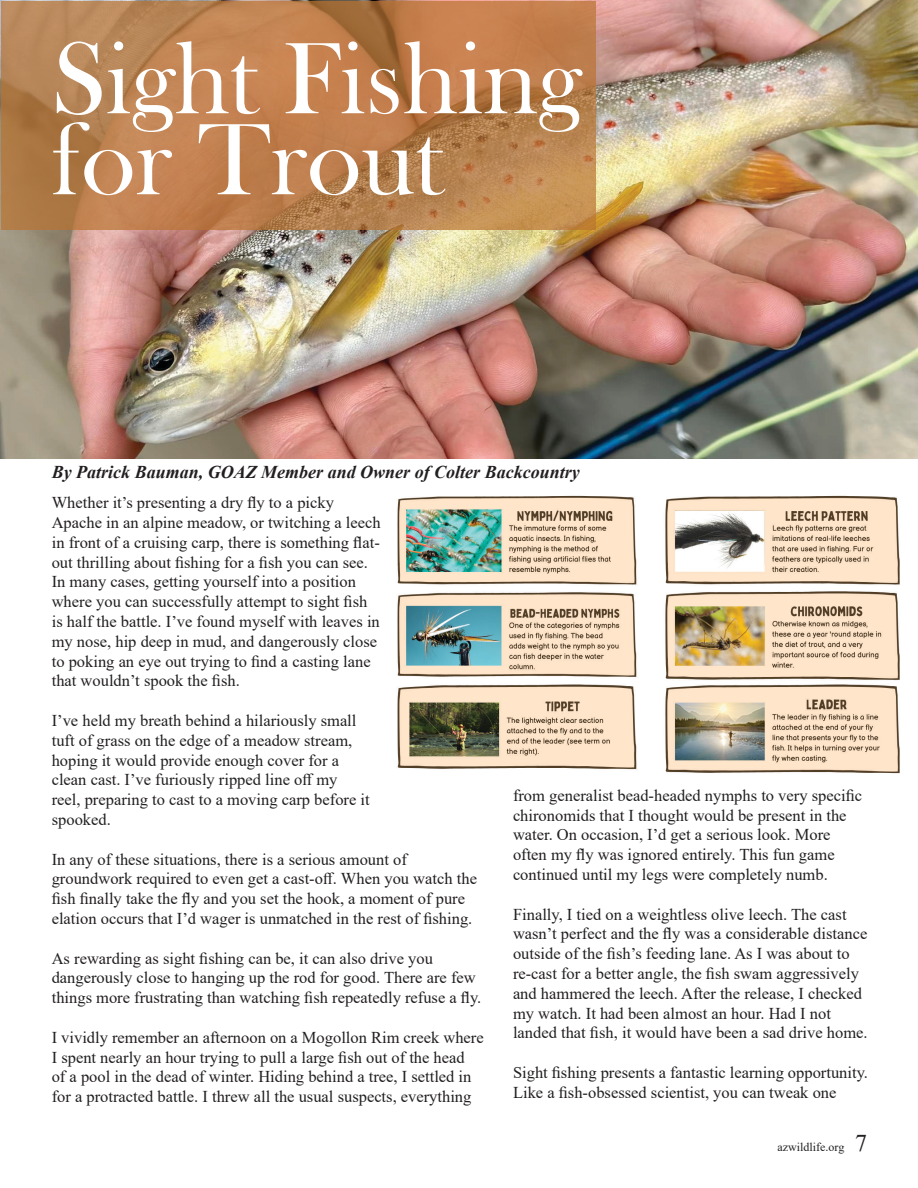
<style>
.page{position:relative;width:918px;height:1188px;background:#fff}
.page>*{position:absolute;margin:0;border:0;box-sizing:border-box;transform-origin:0 0}
.t1{font:105px/81px "Bask Old Face";color:#fff}
.t2{font:24px "Times New Roman";color:#231f20}
.t3{font:italic 700 18px "Times New Roman";color:#231f20}
.t4{font:16.5px/19.8px "Times New Roman";color:#231f20}
.t5{font:12px "Times New Roman";color:#231f20}
</style>
<div class="page">
<img style="left:0;top:0;width:918px;height:459px">
<svg style="left:1px;top:1px;width:595px;height:229px;background:#bb804e"></svg>
<img style="left:397px;top:495px;width:503px;height:279px">
<p class="t1" style="left:52px;top:40px;width:531px">Sight Fishing for Trout</p>
<p class="t3" style="left:52px;top:459px;width:530px">By Patrick Bauman, GOAZ Member and Owner of Colter Backcountry</p>
<p class="t4" style="left:52px;top:492px;width:330px">Whether it’s presenting a dry fly to a picky Apache in an alpine meadow, or twitching a leech in front of a cruising carp, there is something flat&shy;out thrilling about fishing for a fish you can see.<br>In many cases, getting yourself into a position where you can successfully attempt to sight fish is half the battle. I’ve found myself with leaves in my nose, hip deep in mud, and dangerously close to poking an eye out trying to find a casting lane that wouldn’t spook the fish.</p>
<p class="t4" style="left:52px;top:710px;width:320px">I’ve held my breath behind a hilariously small tuft of grass on the edge of a meadow stream, hoping it would provide enough cover for a clean cast. I’ve furiously ripped line off my reel, preparing to cast to a moving carp before it spooked.</p>
<p class="t4" style="left:52px;top:849px;width:427px">In any of these situations, there is a serious amount of groundwork required to even get a cast-off. When you watch the fish finally take the fly and you set the hook, a moment of pure elation occurs that I’d wager is unmatched in the rest of fishing.</p>
<p class="t4" style="left:52px;top:948px;width:431px">As rewarding as sight fishing can be, it can also drive you dangerously close to hanging up the rod for good. There are few things more frustrating than watching fish repeatedly refuse a fly.</p>
<p class="t4" style="left:52px;top:1027px;width:433px">I vividly remember an afternoon on a Mogollon Rim creek where I spent nearly an hour trying to pull a large fish out of the head<br>of a pool in the dead of winter. Hiding behind a tree, I settled in for a protracted battle. I threw all the usual suspects, everything</p>
<p class="t4" style="left:513px;top:785px;width:351px">from generalist bead-headed nymphs to very specific chironomids that I thought would be present in the water. On occasion, I’d get a serious look. More often my fly was ignored entirely. This fun game continued until my legs were completely numb.</p>
<p class="t4" style="left:513px;top:904px;width:356px">Finally, I tied on a weightless olive leech. The cast wasn’t perfect and the fly was a considerable distance outside of the fish’s feeding lane. As I was about to re-cast for a better angle, the fish swam aggressively and hammered the leech. After the release, I checked my watch. It had been almost an hour. Had I not landed that fish, it would have been a sad drive home.</p>
<p class="t4" style="left:513px;top:1062px;width:356px">Sight fishing presents a fantastic learning opportunity.<br>Like a fish-obsessed scientist, you can tweak one</p>
<p class="t5" style="left:778px;top:1139px;width:68px">azwildlife.org</p>
<p class="t2" style="left:855px;top:1126px;width:13px">7</p>
</div>
